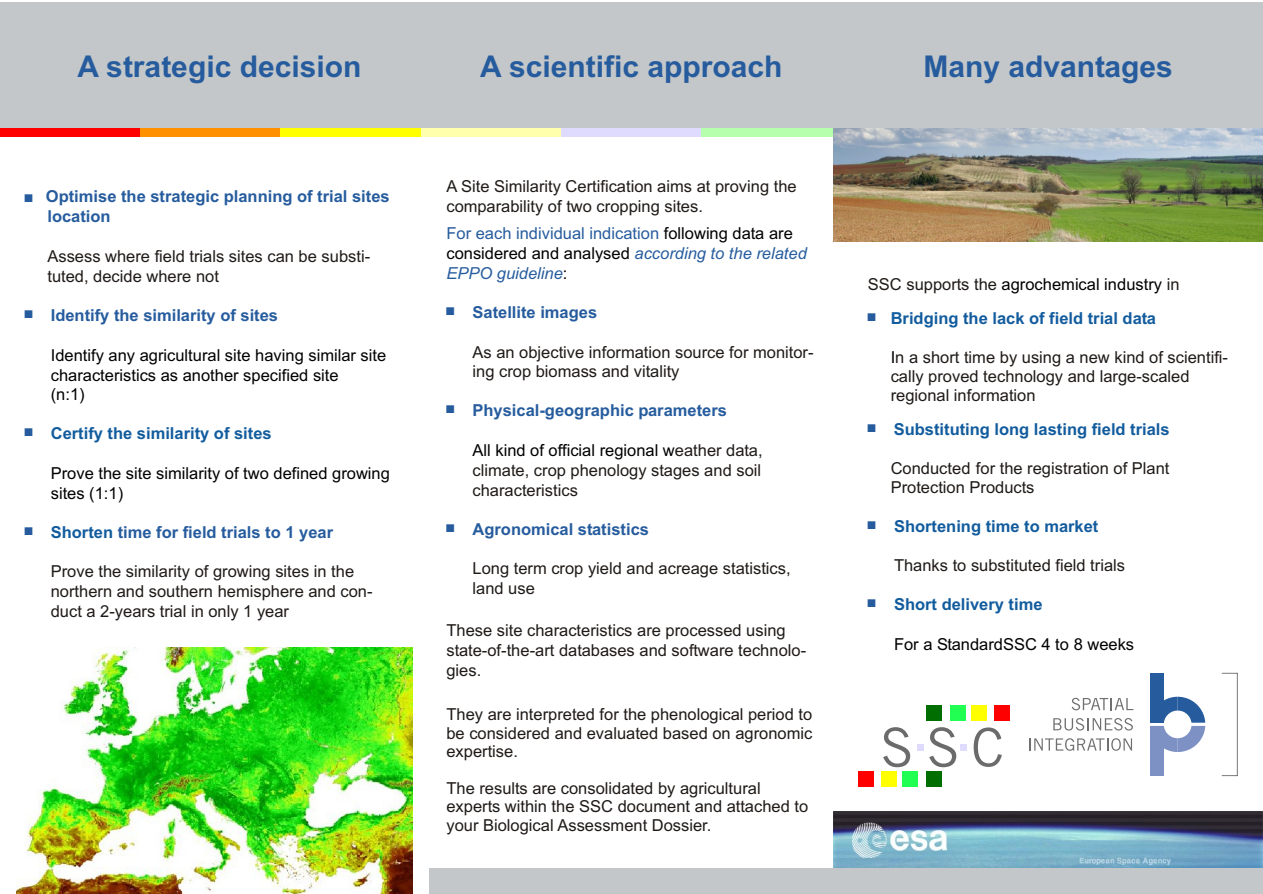
<style>
.page{position:relative;width:1263px;height:894px;background:#fff}
.page>*{position:absolute;margin:0;border:0;box-sizing:border-box;transform-origin:0 0}
.t1{font:700 30px "Arial";color:#265c9e}
.t2{font:16.5px/20px "Arial";color:#1f1a17}
.t3{font:16.5px/20px "Arial";color:#000}
.t4{font:700 16.5px/20px "Arial";color:#265c9e}
.t5{font:700 16.5px "Arial";color:#125c9e}
.s1{color:#265c9e}
.s2{font-style:italic;color:#265c9e}
.s3{color:#1f1a17}
.s4{color:#000}
.s5{color:#125c9e}
</style>
<div class="page">
<div style="left:0;top:2px;width:1263px;height:127px;background:#c4c7c9"></div>
<div style="left:0;top:129px;width:140px;height:8px;background:#f00"></div>
<div style="left:140px;top:129px;width:141px;height:8px;background:#ff9100"></div>
<div style="left:281px;top:129px;width:140px;height:8px;background:#ff0"></div>
<div style="left:421px;top:129px;width:140px;height:8px;background:#ffffad"></div>
<div style="left:561px;top:129px;width:141px;height:8px;background:#dedbff"></div>
<div style="left:702px;top:129px;width:140px;height:8px;background:#b5ffad"></div>
<img style="left:833px;top:811px;width:430px;height:57px">
<div style="left:859px;top:771px;width:15px;height:16px;background:#f00"></div>
<div style="left:994px;top:705px;width:15px;height:16px;background:#f00"></div>
<div style="left:881px;top:771px;width:15px;height:16px;background:#ff0"></div>
<div style="left:972px;top:705px;width:15px;height:16px;background:#ff0"></div>
<div style="left:903px;top:771px;width:15px;height:16px;background:#21ff52"></div>
<div style="left:950px;top:705px;width:15px;height:16px;background:#21ff52"></div>
<div style="left:927px;top:771px;width:15px;height:16px;background:#006e00"></div>
<div style="left:927px;top:705px;width:15px;height:16px;background:#006e00"></div>
<svg style="left:883px;top:727px;width:27px;height:40px"></svg>
<svg style="left:929px;top:727px;width:27px;height:40px"></svg>
<svg style="left:974px;top:727px;width:28px;height:40px"></svg>
<div style="left:918px;top:744px;width:6px;height:7px;background:#dedbff"></div>
<div style="left:960px;top:744px;width:7px;height:7px;background:#dedbff"></div>
<div style="left:429px;top:868px;width:834px;height:26px;background:#c4c7c9"></div>
<svg style="left:1072px;top:698px;width:61px;height:12px"></svg>
<svg style="left:1053px;top:718px;width:80px;height:13px"></svg>
<svg style="left:1029px;top:738px;width:103px;height:13px"></svg>
<div style="left:1150px;top:673px;width:14px;height:50px;background:#265c9e"></div>
<div style="left:1150px;top:726px;width:14px;height:50px;background:#7d91c4"></div>
<svg style="left:1164px;top:697px;width:41px;height:55px"></svg>
<svg style="left:1222px;top:673px;width:15px;height:1px"></svg>
<hr style="left:1237px;top:673px;width:1px;height:103px;background:#707070">
<svg style="left:1222px;top:775px;width:16px;height:2px"></svg>
<img style="left:17px;top:647px;width:396px;height:247px">
<img style="left:833px;top:129px;width:430px;height:112px">
<h1 class="t1" style="left:77px;top:55px;width:285px">A strategic decision</h1>
<h1 class="t1" style="left:480px;top:55px;width:304px">A scientific approach</h1>
<h1 class="t1" style="left:923px;top:55px;width:251px">Many advantages</h1>
<p class="t4" style="left:46px;top:188px;width:345px">Optimise the strategic planning of trial sites location</p>
<p class="t2" style="left:446px;top:177px;width:352px">A Site Similarity Certification aims at proving the comparability of two cropping sites.</p>
<p class="t2" style="left:47px;top:248px;width:324px">Assess where field trials sites can be substi&shy;tuted, decide where not</p>
<p class="t4" style="left:51px;top:307px;width:229px">Identify the similarity of sites</p>
<p class="t3" style="left:446px;top:225px;width:362px"><span class="s1">For each individual indication</span> following data are considered and analysed <span class="s2">according to the related<br>EPPO guideline</span>:</p>
<p class="t4" style="left:473px;top:303px;width:126px">Satellite images</p>
<p class="t3" style="left:868px;top:276px;width:313px"><span class="s3">SSC supports the</span> agrochemical industry <span class="s3">in</span></p>
<p class="t5" style="left:891px;top:312px;width:267px">Bridging the lack of field trial data</p>
<p class="t3" style="left:51px;top:346px;width:337px">Identify any agricultural site having similar site characteristics as another specified site<br>(n:1)</p>
<p class="t2" style="left:473px;top:343px;width:343px">As an objective information source for monitor&shy;ing crop biomass and vitality</p>
<p class="t4" style="left:473px;top:402px;width:256px">Physical-geographic parameters</p>
<p class="t2" style="left:891px;top:348px;width:339px"><span class="s4">I</span>n a short time by using a new kind of scientifi-</p>
<p class="t2" style="left:891px;top:368px;width:300px;line-height:19.4px">cally proved technology and large-scaled regional information</p>
<p class="t5" style="left:51px;top:427px;width:222px">Certify the similarity of sites</p>
<p class="t3" style="left:51px;top:465px;width:341px">Prove the site similarity of two defined growing sites (1:1)</p>
<p class="t2" style="left:473px;top:442px;width:292px;text-align:justify"><span class="s4">All kind of official regional w</span>eather data, climate, crop phenology stages and soil characteristics</p>
<p class="t5" style="left:894px;top:423px;width:277px">Substituting long lasting field trials</p>
<p class="t2" style="left:891px;top:460px;width:280px;line-height:19.4px">Conducted for the registration of Plant<br>Protection Products</p>
<p class="t4" style="left:51px;top:523px;width:284px"><span class="s5">Shorten</span> time for field trials to 1 year</p>
<p class="t4" style="left:473px;top:520px;width:178px">Agronomical statistics</p>
<p class="t5" style="left:894px;top:520px;width:206px">Shortening time to market</p>
<p class="t2" style="left:51px;top:563px;width:323px">Prove the similarity of growing sites in the northern and southern hemisphere and con&shy;duct a 2-years trial in only 1 year</p>
<p class="t2" style="left:473px;top:560px;width:320px">Long term crop yield and acreage statistics, land use</p>
<p class="t2" style="left:446px;top:622px;width:361px">These site characteristics are processed using state-of-the-art databases and software technolo&shy;gies.</p>
<p class="t2" style="left:446px;top:707px;width:367px;line-height:18.5px;text-align:justify">They are interpreted for the phenological period to be considered and evaluated based on agronomic expertise.</p>
<p class="t2" style="left:446px;top:781px;width:363px;line-height:18.5px">The results are consolidated by agricultural experts within the SSC document and attached to your Biological Assessment Dossier.</p>
<p class="t2" style="left:894px;top:557px;width:233px">Thanks to substituted field trials</p>
<p class="t5" style="left:894px;top:598px;width:150px">Short delivery time</p>
<p class="t3" style="left:894px;top:636px;width:242px">For a StandardSSC 4 to 8 weeks</p>
</div>
